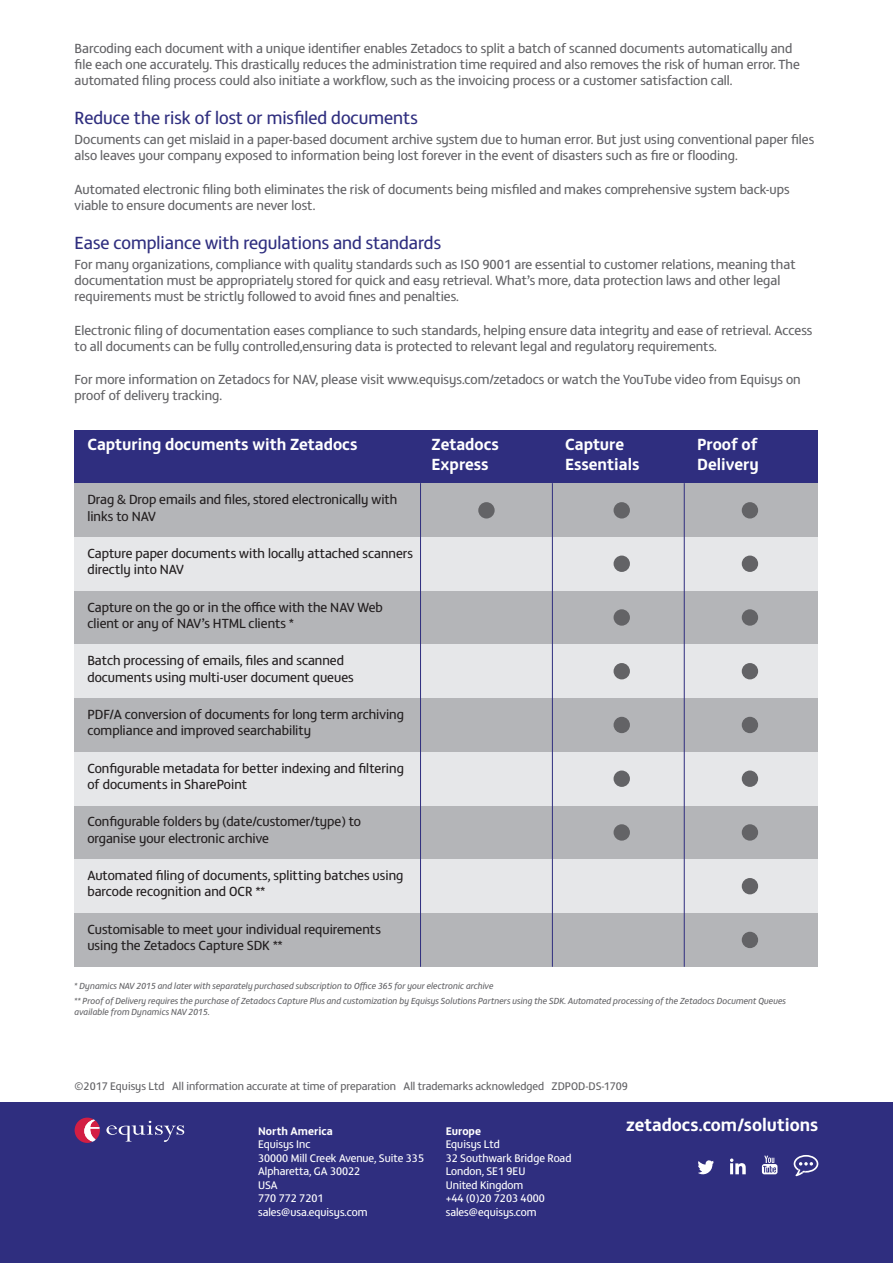
<style>
.page{position:relative;width:893px;height:1263px;background:#fff}
.page>*{position:absolute;margin:0;border:0;box-sizing:border-box;transform-origin:0 0}
.t1{font:18px "FS Matthew";color:#2f2e7f}
.t2{font:700 18px "FS Matthew";color:#fff}
.t3{font:700 16.5px "FS Matthew";color:#fff}
.t4{font:13.5px/16.2px "FS Matthew";color:#636366}
.t5{font:13.5px/16.2px "FS Matthew";color:#231f20}
.t6{font:11.25px "FS Matthew";color:#fff}
.t7{font:11.25px "FS Matthew";color:#636366}
.t8{font:700 11.25px "FS Matthew";color:#fff}
.t9{font:italic 9px/10.8px "FS Matthew";color:#636366}
</style>
<div class="page">
<div style="left:0;top:1102px;width:893px;height:161px;background:#2f2e7f"></div>
<svg style="left:106px;top:1121px;width:78px;height:21px"></svg>
<svg style="left:75px;top:1117px;width:25px;height:26px"></svg>
<svg style="left:698px;top:1160px;width:16px;height:15px"></svg>
<svg style="left:730px;top:1158px;width:16px;height:16px"></svg>
<svg style="left:762px;top:1156px;width:15px;height:18px"></svg>
<svg style="left:794px;top:1155px;width:24px;height:21px"></svg>
<div style="left:75px;top:483px;width:743px;height:54px;background:#b4b5b8"></div>
<div style="left:75px;top:698px;width:743px;height:54px;background:#b4b5b8"></div>
<div style="left:75px;top:591px;width:743px;height:53px;background:#b4b5b8"></div>
<div style="left:75px;top:805px;width:743px;height:54px;background:#b4b5b8"></div>
<div style="left:75px;top:913px;width:743px;height:54px;background:#b4b5b8"></div>
<div style="left:75px;top:537px;width:743px;height:54px;background:#e6e7e9"></div>
<div style="left:75px;top:752px;width:743px;height:53px;background:#e6e7e9"></div>
<div style="left:75px;top:644px;width:743px;height:54px;background:#e6e7e9"></div>
<div style="left:75px;top:859px;width:743px;height:54px;background:#e6e7e9"></div>
<div style="left:75px;top:430px;width:743px;height:53px;background:#2f2e7f"></div>
<hr style="left:420px;top:483px;width:1px;height:484px;background:#2f2e7f">
<div style="left:478px;top:502px;width:17px;height:16px;background:#636366;border-radius:50%"></div>
<div style="left:614px;top:502px;width:16px;height:16px;background:#636366;border-radius:50%"></div>
<div style="left:614px;top:555px;width:16px;height:17px;background:#636366;border-radius:50%"></div>
<div style="left:614px;top:609px;width:16px;height:17px;background:#636366;border-radius:50%"></div>
<div style="left:614px;top:663px;width:16px;height:16px;background:#636366;border-radius:50%"></div>
<div style="left:614px;top:717px;width:16px;height:16px;background:#636366;border-radius:50%"></div>
<div style="left:614px;top:770px;width:16px;height:17px;background:#636366;border-radius:50%"></div>
<div style="left:614px;top:824px;width:16px;height:17px;background:#636366;border-radius:50%"></div>
<div style="left:742px;top:502px;width:16px;height:16px;background:#636366;border-radius:50%"></div>
<div style="left:742px;top:555px;width:16px;height:17px;background:#636366;border-radius:50%"></div>
<div style="left:742px;top:609px;width:16px;height:17px;background:#636366;border-radius:50%"></div>
<div style="left:742px;top:663px;width:16px;height:16px;background:#636366;border-radius:50%"></div>
<div style="left:742px;top:717px;width:16px;height:16px;background:#636366;border-radius:50%"></div>
<div style="left:742px;top:770px;width:16px;height:17px;background:#636366;border-radius:50%"></div>
<div style="left:742px;top:824px;width:16px;height:17px;background:#636366;border-radius:50%"></div>
<div style="left:742px;top:878px;width:16px;height:16px;background:#636366;border-radius:50%"></div>
<div style="left:742px;top:932px;width:16px;height:16px;background:#636366;border-radius:50%"></div>
<hr style="left:552px;top:483px;width:1px;height:484px;background:#2f2e7f">
<hr style="left:684px;top:483px;width:1px;height:484px;background:#2f2e7f">
<p class="t4" style="left:75px;top:39px;width:727px">Barcoding each document with a unique identifier enables Zetadocs to split a batch of scanned documents automatically and file each one accurately. This drastically reduces the administration time required and also removes the risk of human error. The automated filing process could also initiate a workflow, such as the invoicing process or a customer satisfaction call.</p>
<p class="t1" style="left:75px;top:104px;width:345px">Reduce the risk of lost or misfiled documents</p>
<p class="t4" style="left:75px;top:131px;width:741px">Documents can get mislaid in a paper-based document archive system due to human error. But just using conventional paper files also leaves your company exposed to information being lost forever in the event of disasters such as fire or flooding.</p>
<p class="t4" style="left:75px;top:180px;width:717px">Automated electronic filing both eliminates the risk of documents being misfiled and makes comprehensive system back-ups viable to ensure documents are never lost.</p>
<p class="t1" style="left:75px;top:229px;width:368px">Ease compliance with regulations and standards</p>
<p class="t4" style="left:75px;top:255px;width:722px">For many organizations, compliance with quality standards such as ISO 9001 are essential to customer relations, meaning that documentation must be appropriately stored for quick and easy retrieval. What’s more, data protection laws and other legal requirements must be strictly followed to avoid fines and penalties.</p>
<p class="t4" style="left:75px;top:321px;width:739px">Electronic filing of documentation eases compliance to such standards, helping ensure data integrity and ease of retrieval. Access to all documents can be fully controlled,ensuring data is protected to relevant legal and regulatory requirements.</p>
<p class="t4" style="left:75px;top:370px;width:727px">For more information on Zetadocs for NAV, please visit www.equisys.com/zetadocs or watch the YouTube video from Equisys on proof of delivery tracking.</p>
<p class="t3" style="left:87px;top:431px;width:272px">Capturing documents with Zetadocs</p>
<p class="t3" style="left:432px;top:431px;width:69px">Zetadocs</p>
<p class="t3" style="left:565px;top:431px;width:60px">Capture</p>
<p class="t3" style="left:697px;top:431px;width:62px">Proof of</p>
<p class="t3" style="left:432px;top:451px;width:58px">Express</p>
<p class="t3" style="left:565px;top:451px;width:76px">Essentials</p>
<p class="t3" style="left:697px;top:451px;width:63px">Delivery</p>
<p class="t5" style="left:87px;top:491px;width:312px">Drag &amp; Drop emails and files, stored electronically with links to NAV</p>
<p class="t5" style="left:87px;top:544px;width:327px">Capture paper documents with locally attached scanners directly into NAV</p>
<p class="t5" style="left:87px;top:598px;width:297px">Capture on the go or in the office with the NAV Web client or any of NAV’s HTML clients *</p>
<p class="t5" style="left:87px;top:652px;width:268px">Batch processing of emails, files and scanned documents using multi-user document queues</p>
<p class="t5" style="left:87px;top:705px;width:318px">PDF/A conversion of documents for long term archiving compliance and improved searchability</p>
<p class="t5" style="left:87px;top:759px;width:318px">Configurable metadata for better indexing and filtering of documents in SharePoint</p>
<p class="t5" style="left:87px;top:813px;width:275px">Configurable folders by (date/customer/type) to organise your electronic archive</p>
<p class="t5" style="left:87px;top:866px;width:318px">Automated filing of documents, splitting batches using barcode recognition and OCR **</p>
<p class="t5" style="left:87px;top:920px;width:295px">Customisable to meet your individual requirements using the Zetadocs Capture SDK **</p>
<p class="t9" style="left:75px;top:980px;width:420px">* Dynamics NAV 2015 and later with separately purchased subscription to Office 365 for your electronic archive</p>
<p class="t9" style="left:75px;top:995px;width:713px">** Proof of Delivery requires the purchase of Zetadocs Capture Plus and customization by Equisys Solutions Partners using the SDK. Automated processing of the Zetadocs Document Queues available from Dynamics NAV 2015.</p>
<p class="t7" style="left:75px;top:1077px;width:555px">©2017 Equisys Ltd All information accurate at time of preparation All trademarks acknowledged ZDPOD-DS-1709</p>
<p class="t8" style="left:258px;top:1121px;width:76px">North America</p>
<p class="t6" style="left:258px;top:1136px;width:54px">Equisys Inc</p>
<p class="t6" style="left:258px;top:1149px;width:168px">30000 Mill Creek Avenue, Suite 335</p>
<p class="t6" style="left:258px;top:1163px;width:104px">Alpharetta, GA 30022</p>
<p class="t6" style="left:258px;top:1176px;width:21px">USA</p>
<p class="t6" style="left:258px;top:1190px;width:67px">770 772 7201</p>
<p class="t6" style="left:258px;top:1203px;width:111px">sales@usa.equisys.com</p>
<p class="t8" style="left:446px;top:1121px;width:37px">Europe</p>
<p class="t6" style="left:446px;top:1136px;width:56px">Equisys Ltd</p>
<p class="t6" style="left:446px;top:1149px;width:127px">32 Southwark Bridge Road</p>
<p class="t6" style="left:446px;top:1163px;width:81px">London, SE1 9EU</p>
<p class="t6" style="left:446px;top:1176px;width:79px">United Kingdom</p>
<p class="t6" style="left:446px;top:1190px;width:101px">+44 (0)20 7203 4000</p>
<p class="t6" style="left:446px;top:1203px;width:93px">sales@equisys.com</p>
<p class="t2" style="left:626px;top:1110px;width:194px">zetadocs.com/solutions</p>
</div>
